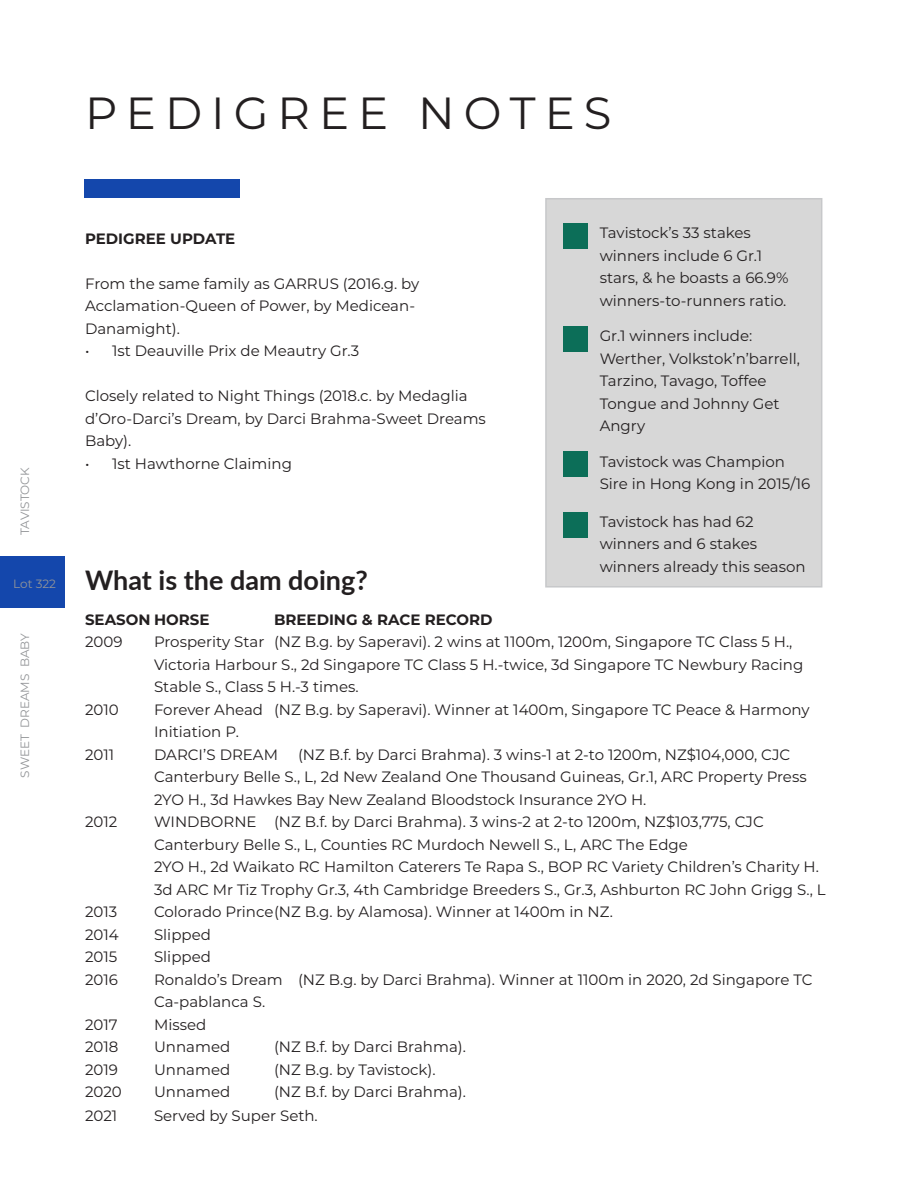
<style>
.page{position:relative;width:918px;height:1188px;background:#fff}
.page>*{position:absolute;margin:0;border:0;box-sizing:border-box;transform-origin:0 0}
.Cover_3{font:45px "Montserrat";letter-spacing:.2em;color:#231f20}
.Sub_Title_Bold{font:700 27px "Lato";color:#231f20}
.Body{font:15px/22.5px "Montserrat";color:#231f20}
.Body-2{font:700 15px "Montserrat";color:#231f20}
.t1{font:12px "Montserrat";color:#939598}
</style>
<div class="page">
<div style="left:0;top:556px;width:65px;height:51px;background:#1447ac"></div>
<div style="left:545px;top:198px;width:277px;height:390px;background:#d7d7d7;border:2px solid #c7c8ca"></div>
<div style="left:84px;top:180px;width:156px;height:18px;background:#1447ac"></div>
<div style="left:563px;top:327px;width:25px;height:25px;background:#0c6e58"></div>
<div style="left:563px;top:224px;width:25px;height:25px;background:#0c6e58"></div>
<div style="left:563px;top:452px;width:25px;height:25px;background:#0c6e58"></div>
<div style="left:563px;top:512px;width:25px;height:25px;background:#0c6e58"></div>
<p class="Cover_3" style="left:85px;top:82px;width:528px">PEDIGREE NOTES</p>
<p class="t1" style="left:17px;top:535px;width:69px;rotate:-90deg">TAVISTOCK</p>
<p class="t1" style="left:13px;top:575px;width:44px">Lot 322</p>
<p class="t1" style="left:17px;top:778px;width:146px;rotate:-90deg">SWEET DREAMS BABY</p>
<p class="Body-2" style="left:85px;top:227px;width:152px">PEDIGREE UPDATE</p>
<p class="Body" style="left:85px;top:271px;width:336px">From the same family as GARRUS (2016.g. by<br>Acclamation-Queen of Power, by Medicean-<br>Danamight).</p>
<p class="Body" style="left:85px;top:339px;width:276px">• 1st Deauville Prix de Meautry Gr.3</p>
<p class="Body" style="left:85px;top:384px;width:402px">Closely related to Night Things (2018.c. by Medaglia d’Oro-Darci’s Dream, by Darci Brahma-Sweet Dreams<br>Baby).</p>
<p class="Body" style="left:85px;top:451px;width:208px">• 1st Hawthorne Claiming</p>
<p class="Sub_Title_Bold" style="left:85px;top:560px;width:284px">What is the dam doing?</p>
<p class="Body" style="left:600px;top:221px;width:190px">Tavistock’s 33 stakes winners include 6 Gr.1 stars, &amp; he boasts a 66.9% winners-to-runners ratio.</p>
<p class="Body" style="left:600px;top:324px;width:202px">Gr.1 winners include:<br>Werther, Volkstok’n’barrell,<br>Tarzino, Tavago, Toffee<br>Tongue and Johnny Get<br>Angry</p>
<p class="Body" style="left:600px;top:450px;width:212px">Tavistock was Champion<br>Sire in Hong Kong in 2015/16</p>
<p class="Body" style="left:600px;top:510px;width:207px">Tavistock has had 62 winners and 6 stakes winners already this season</p>
<p class="Body-2" style="left:85px;top:608px;width:126px">SEASON HORSE</p>
<p class="Body-2" style="left:274px;top:608px;width:220px">BREEDING &amp; RACE RECORD</p>
<p class="Body" style="left:85px;top:630px;width:39px">2009</p>
<p class="Body" style="left:154px;top:630px;width:651px">Prosperity Star (NZ B.g. by Saperavi). 2 wins at 1100m, 1200m, Singapore TC Class 5 H.,<br>Victoria Harbour S., 2d Singapore TC Class 5 H.-twice, 3d Singapore TC Newbury Racing<br>Stable S., Class 5 H.-3 times.</p>
<p class="Body" style="left:85px;top:697px;width:35px">2010</p>
<p class="Body" style="left:154px;top:697px;width:657px">Forever Ahead (NZ B.g. by Saperavi). Winner at 1400m, Singapore TC Peace &amp; Harmony<br>Initiation P.</p>
<p class="Body" style="left:85px;top:742px;width:31px">2011</p>
<p class="Body" style="left:154px;top:742px;width:125px">DARCI’S DREAM</p>
<p class="Body" style="left:154px;top:742px;width:654px;text-indent:144px">(NZ B.f. by Darci Brahma). 3 wins-1 at 2-to 1200m, NZ$104,000, CJC<br>Canterbury Belle S., L, 2d New Zealand One Thousand Guineas, Gr.1, ARC Property Press<br>2YO H., 3d Hawkes Bay New Zealand Bloodstock Insurance 2YO H.</p>
<p class="Body" style="left:85px;top:810px;width:34px">2012</p>
<p class="Body" style="left:154px;top:810px;width:673px">WINDBORNE (NZ B.f. by Darci Brahma). 3 wins-2 at 2-to 1200m, NZ$103,775, CJC Canterbury Belle S., L, Counties RC Murdoch Newell S., L, ARC The Edge<br>2YO H., 2d Waikato RC Hamilton Caterers Te Rapa S., BOP RC Variety Children’s Charity H.<br>3d ARC Mr Tiz Trophy Gr.3, 4th Cambridge Breeders S., Gr.3, Ashburton RC John Grigg S., L</p>
<p class="Body" style="left:85px;top:900px;width:34px">2013</p>
<p class="Body" style="left:154px;top:900px;width:460px">Colorado Prince(NZ B.g. by Alamosa). Winner at 1400m in NZ.</p>
<p class="Body" style="left:85px;top:922px;width:35px">2014</p>
<p class="Body" style="left:154px;top:922px;width:58px">Slipped</p>
<p class="Body" style="left:85px;top:945px;width:34px">2015</p>
<p class="Body" style="left:154px;top:945px;width:58px">Slipped</p>
<p class="Body" style="left:85px;top:967px;width:34px">2016</p>
<p class="Body" style="left:154px;top:967px;width:660px">Ronaldo’s Dream (NZ B.g. by Darci Brahma). Winner at 1100m in 2020, 2d Singapore TC<br>Ca-pablanca S.</p>
<p class="Body" style="left:85px;top:1012px;width:34px">2017</p>
<p class="Body" style="left:154px;top:1012px;width:54px">Missed</p>
<p class="Body" style="left:85px;top:1035px;width:35px">2018</p>
<p class="Body" style="left:154px;top:1035px;width:78px">Unnamed</p>
<p class="Body" style="left:274px;top:1035px;width:193px">(NZ B.f. by Darci Brahma).</p>
<p class="Body" style="left:85px;top:1057px;width:34px">2019</p>
<p class="Body" style="left:154px;top:1057px;width:78px">Unnamed</p>
<p class="Body" style="left:274px;top:1057px;width:163px">(NZ B.g. by Tavistock).</p>
<p class="Body" style="left:85px;top:1080px;width:38px">2020</p>
<p class="Body" style="left:154px;top:1080px;width:78px">Unnamed</p>
<p class="Body" style="left:274px;top:1080px;width:193px">(NZ B.f. by Darci Brahma).</p>
<p class="Body" style="left:85px;top:1104px;width:34px">2021</p>
<p class="Body" style="left:154px;top:1104px;width:165px">Served by Super Seth.</p>
</div>
